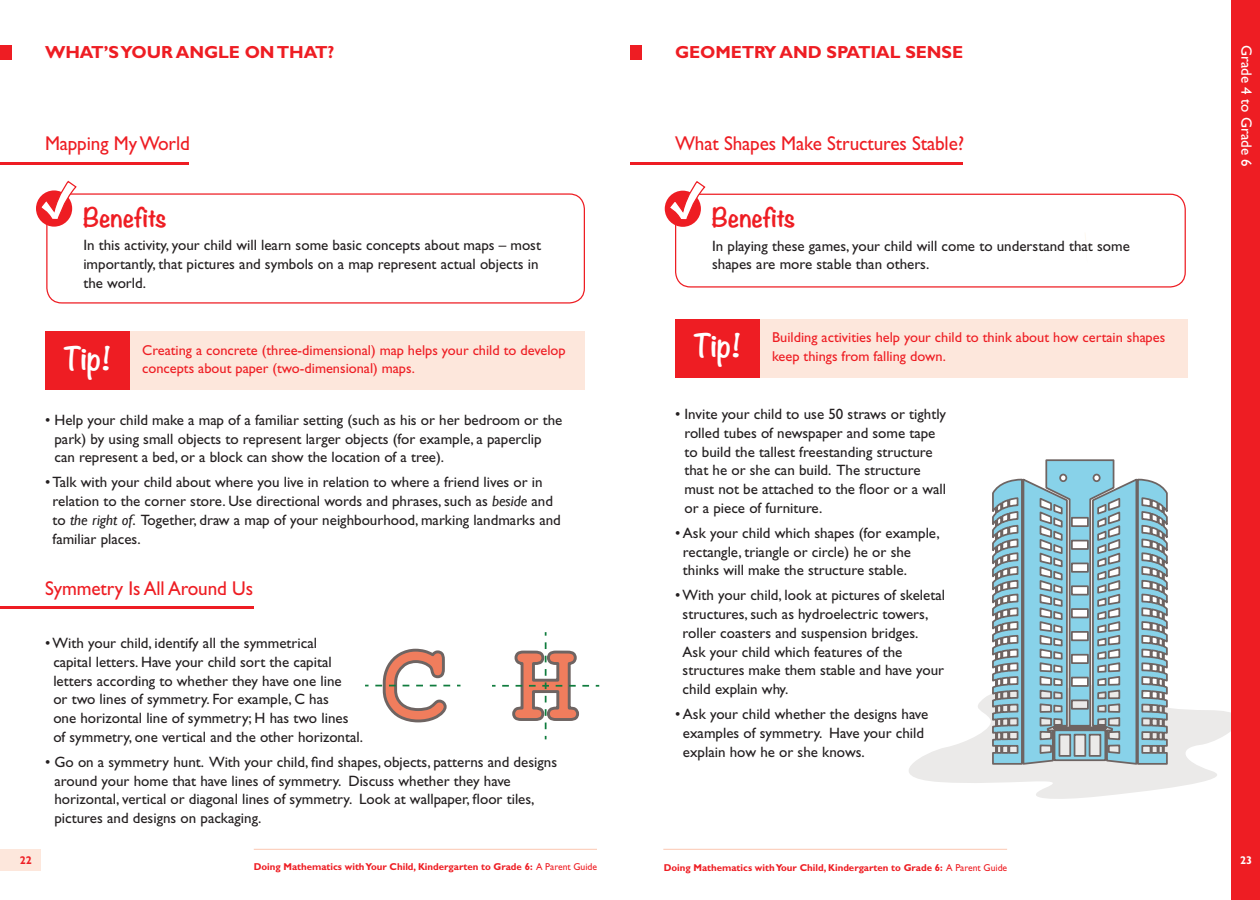
<style>
.page{position:relative;width:1260px;height:900px;background:#fff}
.page>*{position:absolute;margin:0;border:0;box-sizing:border-box;transform-origin:0 0}
.t1{font:700 23.75px "Noteworthy";letter-spacing:-.01em;color:#ee1d23}
.t2{font:20px "Gill Sans";letter-spacing:-.005em;color:#ee1d23;scale:.96 1}
.t3{font:700 17.5px "Gill Sans";letter-spacing:-.005em;color:#ee1d23}
.t4{font:15px/18.8px "Gill Sans";color:#231f20}
.t5{font:15px "Gill Sans";color:#fff}
.t6{font:14.38px/18.8px "Gill Sans";color:#ee1d23}
.t7{font:700 11.25px "Gill Sans";color:#ee1d23}
.t8{font:700 11.25px "Gill Sans";color:#fff}
.t9{font:700 10px "Gill Sans";color:#ee1d23}
.s1{font-style:italic}
.s2{font-weight:400}
</style>
<div class="page">
<svg style="left:909px;top:683px;width:323px;height:118px"></svg>
<svg style="left:991px;top:459px;width:178px;height:307px;background:#97b9c4"></svg>
<div style="left:0;top:849px;width:41px;height:21px;background:#fde7dc"></div>
<hr style="left:0;top:607px;width:253px;height:2px;background:#ee1d23">
<hr style="left:0;top:162px;width:189px;height:3px;background:#ee1d23">
<div style="left:45px;top:331px;width:540px;height:59px;background:#fde7dc"></div>
<div style="left:45px;top:331px;width:85px;height:59px;background:#ee1d23"></div>
<div style="left:1232px;top:0;width:28px;height:900px;background:#ee1d23"></div>
<div style="left:630px;top:45px;width:12px;height:14px;background:#ee1d23"></div>
<div style="left:0;top:45px;width:12px;height:14px;background:#ee1d23"></div>
<hr style="left:254px;top:849px;width:343px;height:1px;background:#fcd2c0">
<hr style="left:663px;top:849px;width:344px;height:1px;background:#fcd2c0">
<div style="left:46px;top:193px;width:539px;height:111px;border:1px solid #ee1d23;border-radius:15px"></div>
<div style="left:36px;top:190px;width:36px;height:37px;background:#ee1d23;border-radius:50%"></div>
<svg style="left:39px;top:182px;width:39px;height:39px"></svg>
<hr style="left:630px;top:162px;width:333px;height:3px;background:#ee1d23">
<div style="left:675px;top:319px;width:512px;height:59px;background:#fde7dc"></div>
<div style="left:675px;top:319px;width:85px;height:58px;background:#ee1d23"></div>
<div style="left:675px;top:194px;width:511px;height:94px;border:1px solid #ee1d23;border-radius:15px"></div>
<div style="left:665px;top:191px;width:36px;height:36px;background:#ee1d23;border-radius:50%"></div>
<svg style="left:668px;top:182px;width:38px;height:39px"></svg>
<svg style="left:492px;top:642px;width:97px;height:97px"></svg>
<svg style="left:365px;top:648px;width:85px;height:75px"></svg>
<p class="t3" style="left:45px;top:42px;width:291px">What’s your ang le on that?</p>
<p class="t3" style="left:675px;top:42px;width:290px">Geometry and Spatial Sense</p>
<h2 class="t2" style="left:45px;top:132px;width:152px">Mapping My World</h2>
<h2 class="t2" style="left:675px;top:132px;width:303px">What Shapes Make Structures Stable?</h2>
<h1 class="t1" style="left:83px;top:196px;width:86px">Benefits</h1>
<p class="t4" style="left:83px;top:236px;width:459px">In this activity, your child will learn some basic concepts about maps – most importantly, that pictures and symbols on a map represent actual objects in the world.</p>
<h1 class="t1" style="left:712px;top:197px;width:86px">Benefits</h1>
<p class="t4" style="left:712px;top:236px;width:419px">In playing these games, your child will come to understand that some shapes are more stable than others.</p>
<p class="t7" style="left:20px;top:853px;width:14px">22</p>
<p class="t6" style="left:63px;top:341px;width:504px;text-indent:79px">Creating a concrete (three-dimensional) map helps your child to develop<br><sup>Tip!</sup> concepts about paper (two-dimensional) maps.</p>
<p class="t4" style="left:54px;top:410px;width:509px;text-indent:-9px">• Help your child make a map of a familiar setting (such as his or her bedroom or the park) by using small objects to represent larger objects (for example, a paperclip can represent a bed, or a block can show the location of a tree).</p>
<p class="t4" style="left:53px;top:473px;width:510px;text-indent:-8px">• Talk with your child about where you live in relation to where a friend lives or in relation to the corner store. Use directional words and phrases, such as <span class="s1">beside</span> and to <span class="s1">the right of</span>. Together, draw a map of your neighbourhood, marking landmarks and familiar places.</p>
<h2 class="t2" style="left:45px;top:576px;width:218px">Symmetry Is All Around Us</h2>
<p class="t4" style="left:53px;top:634px;width:311px;text-indent:-8px">• With your child, identify all the symmetrical<br>capital letters. Have your child sort the capital letters according to whether they have one line<br>or two lines of symmetry. For example, C has<br>one horizontal line of symmetry; H has two lines of symmetry, one vertical and the other horizontal.</p>
<p class="t4" style="left:54px;top:752px;width:504px;text-indent:-9px">• Go on a symmetry hunt. With your child, find shapes, objects, patterns and designs around your home that have lines of symmetry. Discuss whether they have horizontal, vertical or diagonal lines of symmetry. Look at wallpaper, floor tiles, pictures and designs on packaging.</p>
<p class="t6" style="left:693px;top:328px;width:473px;text-indent:79px">Building activities help your child to think about how certain shapes<br><sup>Tip!</sup> keep things from falling down.</p>
<p class="t4" style="left:684px;top:405px;width:263px;text-indent:-9px">• Invite your child to use 50 straws or tightly rolled tubes of newspaper and some tape to build the tallest freestanding structure that he or she can build. The structure must not be attached to the floor or a wall or a piece of furniture.</p>
<p class="t4" style="left:683px;top:524px;width:258px;text-indent:-8px">• Ask your child which shapes (for example, rectangle, triangle or circle) he or she thinks will make the structure stable.</p>
<p class="t4" style="left:683px;top:586px;width:264px;text-indent:-8px">• With your child, look at pictures of skeletal structures, such as hydroelectric towers, roller coasters and suspension bridges.<br>Ask your child which features of the structures make them stable and have your child explain why.</p>
<p class="t4" style="left:683px;top:705px;width:247px;text-indent:-8px">• Ask your child whether the designs have examples of symmetry. Have your child explain how he or she knows.</p>
<p class="t9" style="left:254px;top:860px;width:345px">Doing Mathematics with Your Child, Kindergarten to Grade 6: <span class="s2">A Parent Guide</span></p>
<p class="t9" style="left:664px;top:861px;width:345px">Doing Mathematics with Your Child, Kindergarten to Grade 6: <span class="s2">A Parent Guide</span></p>
<p class="t5" style="left:1255px;top:45px;width:123px;rotate:90deg">Grade 4 to Grade 6</p>
<p class="t8" style="left:1240px;top:853px;width:14px">23</p>
</div>
